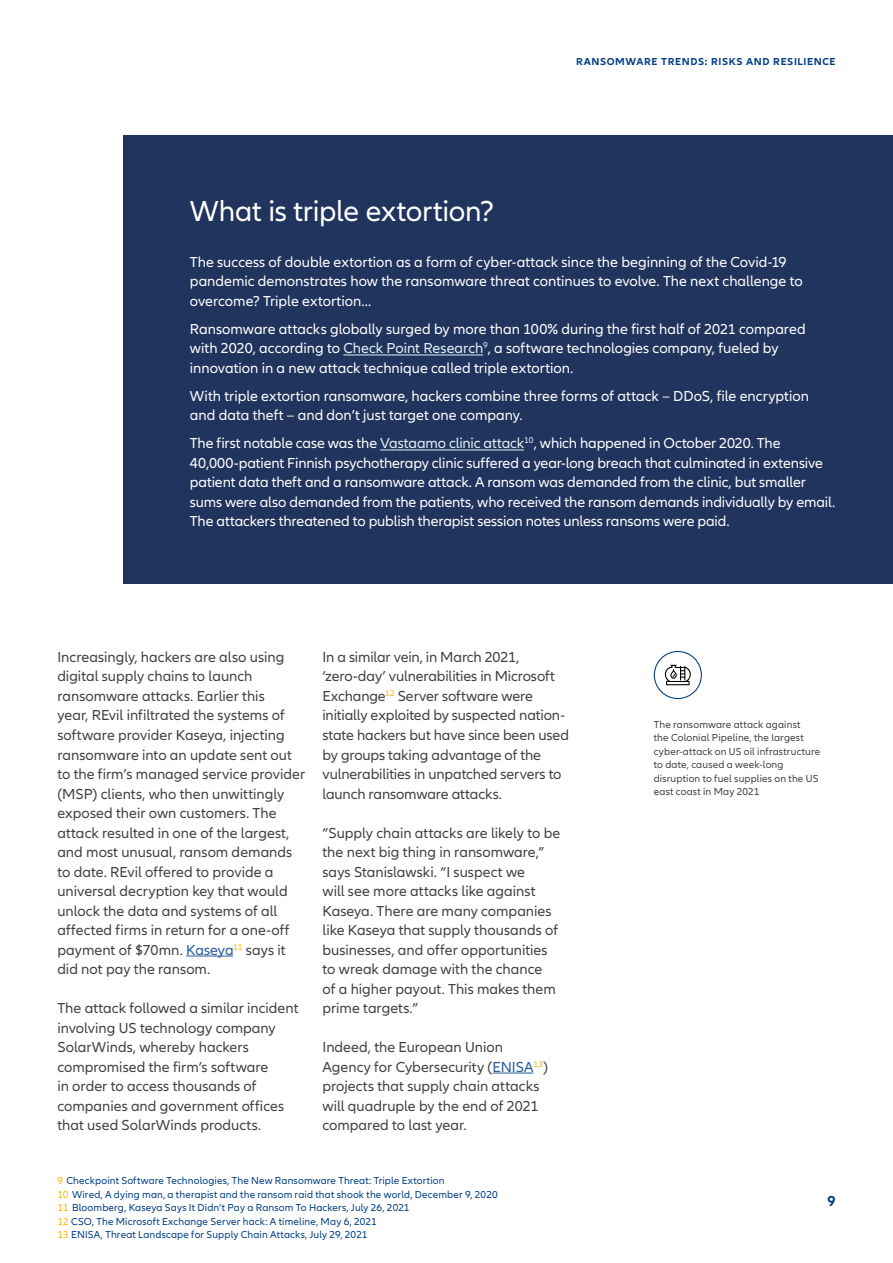
<style>
.page{position:relative;width:893px;height:1263px;background:#fff}
.page>*{position:absolute;margin:0;border:0;box-sizing:border-box;transform-origin:0 0}
.Subheadline___CTA_15{font:30px "Allianz Neo";letter-spacing:-.01em;color:#fff}
.Copy_10_13pt{font:15px/19.5px "Allianz Neo";color:#424241}
.Copy_10_13pt-2{font:15px/19.5px "Allianz Neo";letter-spacing:-.005em;color:#fff}
.t1{font:700 15px "Allianz Neo";color:#023f85}
.Caption_Footer_7_9pt{font:10.5px "Allianz Neo";letter-spacing:.015em;color:#023f85}
.Caption_Footer_7_9pt-2{font:10.5px/13.5px "Allianz Neo";letter-spacing:.015em;color:#424241}
.t2{font:700 10.5px "Allianz Neo";letter-spacing:.06em;color:#023f85}
.s1{color:#e0f1f5}
.s2{color:#275b9c}
.s3{color:#fab70c}
</style>
<div class="page">
<div style="left:124px;top:135px;width:769px;height:449px;background:#21345d"></div>
<hr style="left:186px;top:956px;width:47px;height:1px;background:#275b9c">
<hr style="left:492px;top:1073px;width:41px;height:1px;background:#275b9c">
<hr style="left:343px;top:355px;width:140px;height:1px;background:#e0f1f5">
<hr style="left:380px;top:450px;width:144px;height:1px;background:#e0f1f5">
<svg style="left:665px;top:665px;width:26px;height:20px"></svg>
<div style="left:654px;top:651px;width:48px;height:48px;border:1px solid #023f85;border-radius:50%"></div>
<p class="Subheadline___CTA_15" style="left:190px;top:194px;width:306px">What is triple extortion?</p>
<p class="t2" style="left:576px;top:56px;width:261px">RANSOMWARE TRENDS: RISKS AND RESILIENCE</p>
<p class="Copy_10_13pt-2" style="left:190px;top:253px;width:614px">The success of double extortion as a form of cyber‑attack since the beginning of the Covid‑19 pandemic demonstrates how the ransomware threat continues to evolve. The next challenge to overcome? Triple extortion…</p>
<p class="Copy_10_13pt-2" style="left:190px;top:320px;width:617px">Ransomware attacks globally surged by more than 100% during the first half of 2021 compared with 2020, according to <span class="s1">Check Point Research</span><sup>9</sup>, a software technologies company, fueled by innovation in a new attack technique called triple extortion.</p>
<p class="Copy_10_13pt-2" style="left:190px;top:387px;width:620px">With triple extortion ransomware, hackers combine three forms of attack – DDoS, file encryption and data theft – and don’t just target one company.</p>
<p class="Copy_10_13pt-2" style="left:190px;top:434px;width:647px">The first notable case was the <span class="s1">Vastaamo clinic attack</span><sup>10</sup>, which happened in October 2020. The 40,000‑patient Finnish psychotherapy clinic suffered a year‑long breach that culminated in extensive patient data theft and a ransomware attack. A ransom was demanded from the clinic, but smaller sums were also demanded from the patients, who received the ransom demands individually by email.<br>The attackers threatened to publish therapist session notes unless ransoms were paid.</p>
<p class="Copy_10_13pt" style="left:57px;top:648px;width:249px">Increasingly, hackers are also using digital supply chains to launch ransomware attacks. Earlier this<br>year, REvil infiltrated the systems of software provider Kaseya, injecting ransomware into an update sent out to the firm’s managed service provider (MSP) clients, who then unwittingly exposed their own customers. The attack resulted in one of the largest, and most unusual, ransom demands to date. REvil offered to provide a universal decryption key that would unlock the data and systems of all affected firms in return for a one‑off payment of $70mn. <span class="s2">Kaseya</span><sup>11</sup> says it did not pay the ransom.</p>
<p class="Copy_10_13pt" style="left:57px;top:999px;width:243px">The attack followed a similar incident involving US technology company SolarWinds, whereby hackers compromised the firm’s software<br>in order to access thousands of companies and government offices that used SolarWinds products.</p>
<p class="Copy_10_13pt" style="left:322px;top:648px;width:248px">In a similar vein, in March 2021, ‘zero‑day’ vulnerabilities in Microsoft Exchange<sup>12</sup> Server software were initially exploited by suspected nation&shy;state hackers but have since been used by groups taking advantage of the vulnerabilities in unpatched servers to launch ransomware attacks.</p>
<p class="Copy_10_13pt" style="left:322px;top:823px;width:239px">“Supply chain attacks are likely to be the next big thing in ransomware,” says Stanislawski. “I suspect we<br>will see more attacks like against<br>Kaseya. There are many companies like Kaseya that supply thousands of businesses, and offer opportunities to wreak damage with the chance<br>of a higher payout. This makes them prime targets.”</p>
<p class="Copy_10_13pt" style="left:322px;top:1038px;width:227px">Indeed, the European Union<br>Agency for Cybersecurity (<span class="s2">ENISA</span><sup>13</sup>) projects that supply chain attacks will quadruple by the end of 2021 compared to last year.</p>
<p class="Caption_Footer_7_9pt" style="left:57px;top:1175px;width:389px"><span class="s3">9</span> Checkpoint Software Technologies, The New Ransomware Threat: Triple Extortion</p>
<p class="Caption_Footer_7_9pt" style="left:57px;top:1188px;width:442px"><span class="s3">10</span> Wired, A dying man, a therapist and the ransom raid that shook the world, December 9, 2020</p>
<p class="Caption_Footer_7_9pt" style="left:57px;top:1202px;width:354px"><span class="s3">11</span> Bloomberg, Kaseya Says It Didn’t Pay a Ransom To Hackers, July 26, 2021</p>
<p class="Caption_Footer_7_9pt" style="left:57px;top:1215px;width:321px"><span class="s3">12</span> CSO, The Microsoft Exchange Server hack: A timeline, May 6, 2021</p>
<p class="Caption_Footer_7_9pt" style="left:57px;top:1229px;width:312px"><span class="s3">13</span> ENISA, Threat Landscape for Supply Chain Attacks, July 29, 2021</p>
<p class="Caption_Footer_7_9pt-2" style="left:654px;top:717px;width:168px">The ransomware attack against<br>the Colonial Pipeline, the largest cyber‑attack on US oil infrastructure to date, caused a week‑long disruption to fuel supplies on the US east coast in May 2021</p>
<p class="t1" style="left:827px;top:1192px;width:10px">9</p>
</div>
